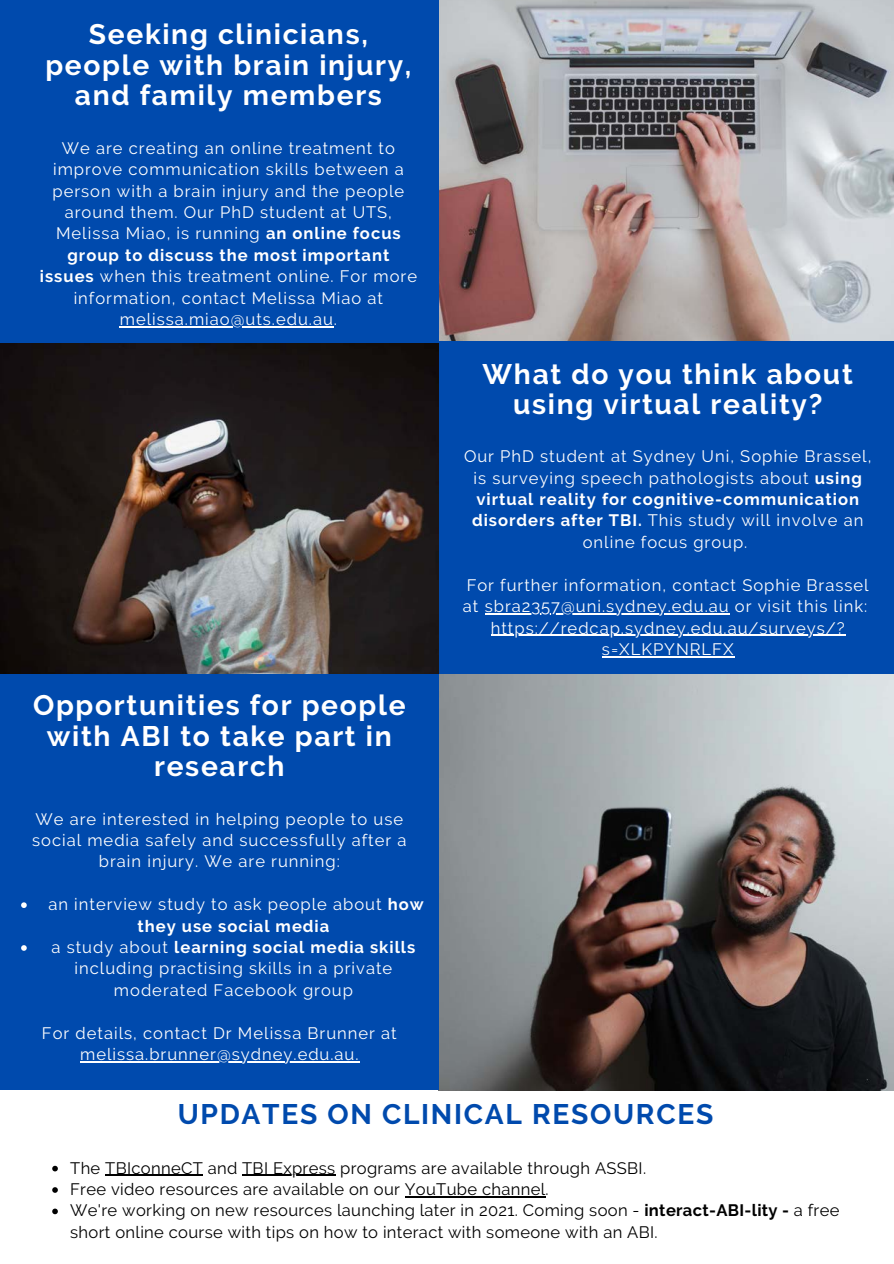
<style>
.page{position:relative;width:894px;height:1264px;background:#fff}
.page>*{position:absolute;margin:0;border:0;box-sizing:border-box;transform-origin:0 0}
.t1{font:700 28.2px/30.5px "Raleway";letter-spacing:.06em;color:#fff;text-align:center}
.t2{font:700 28.2px "Raleway";letter-spacing:.06em;color:#004aad}
.t3{font:16.5px/21.5px "Raleway";letter-spacing:.06em;color:#fff;text-align:center}
.t4{font:16.5px/21.5px "Raleway";letter-spacing:.02em;color:#000}
.s1{font-weight:700}
</style>
<div class="page">
<img style="left:438px;top:0;width:455px;height:341px">
<img style="left:0;top:343px;width:438px;height:331px">
<div style="left:438px;top:341px;width:455px;height:333px;background:#004aad"></div>
<img style="left:438px;top:674px;width:455px;height:416px">
<div style="left:0;top:0;width:438px;height:343px;background:#004aad"></div>
<div style="left:0;top:674px;width:439px;height:415px;background:#004aad"></div>
<hr style="left:484px;top:613px;width:245px;height:1px;background:#fff">
<hr style="left:490px;top:634px;width:355px;height:1px;background:#fff">
<hr style="left:601px;top:656px;width:133px;height:1px;background:#fff">
<hr style="left:120px;top:326px;width:214px;height:1px;background:#fff">
<svg style="left:21px;top:902px;width:6px;height:6px"></svg>
<svg style="left:21px;top:945px;width:6px;height:5px"></svg>
<hr style="left:80px;top:1061px;width:279px;height:1px;background:#fff">
<svg style="left:52px;top:1165px;width:6px;height:6px"></svg>
<hr style="left:105px;top:1174px;width:98px;height:1px;background:#000">
<hr style="left:242px;top:1174px;width:93px;height:1px;background:#000">
<svg style="left:52px;top:1187px;width:6px;height:5px"></svg>
<hr style="left:405px;top:1196px;width:140px;height:1px;background:#000">
<svg style="left:52px;top:1208px;width:6px;height:6px"></svg>
<p class="t1" style="left:45px;top:19px;width:367px">Seeking clinicians, people with brain injury, and family members</p>
<p class="t3" style="left:40px;top:137px;width:378px">We are creating an online treatment to improve communication skills between a person with a brain injury and the people around them. Our PhD student at UTS, Melissa Miao, is running <span class="s1">an online focus group to discuss the most important issues</span> when this treatment online. For more information, contact Melissa Miao at melissa.miao@uts.edu.au.</p>
<p class="t1" style="left:33px;top:690px;width:374px">Opportunities for people with ABI to take part in research</p>
<p class="t3" style="left:32px;top:808px;width:376px">We are interested in helping people to use social media safely and successfully after a brain injury. We are running:</p>
<p class="t3" style="left:48px;top:893px;width:377px">an interview study to ask people about <span class="s1">how they use social media</span></p>
<p class="t3" style="left:51px;top:936px;width:365px">a study about <span class="s1">learning social media skills </span>including practising skills in a private moderated Facebook group</p>
<p class="t1" style="left:482px;top:358px;width:371px">What do you think about using virtual reality?</p>
<p class="t3" style="left:464px;top:445px;width:409px">Our PhD student at Sydney Uni, Sophie Brassel, is surveying speech pathologists about <span class="s1">using virtual reality for cognitive-communication disorders after TBI.</span> This study will involve an online focus group.</p>
<p class="t3" style="left:463px;top:574px;width:407px;text-align:left">For further information, contact Sophie Brassel at sbra2357@uni.sydney.edu.au or visit this link:</p>
<p class="t3" style="left:490px;top:617px;width:355px">https://redcap.sydney.edu.au/surveys/? s=XLKPYNRLFX</p>
<p class="t3" style="left:42px;top:1022px;width:356px">For details, contact Dr Melissa Brunner at melissa.brunner@sydney.edu.au.</p>
<p class="t2" style="left:178px;top:1097px;width:537px">UPDATES ON CLINICAL RESOURCES</p>
<p class="t4" style="left:70px;top:1157px;width:577px">The TBIconneCT and TBI Express programs are available through ASSBI.</p>
<p class="t4" style="left:70px;top:1178px;width:480px">Free video resources are available on our YouTube channel.</p>
<p class="t4" style="left:70px;top:1199px;width:770px">We're working on new resources launching later in 2021. Coming soon - <span class="s1">interact-ABI-lity -</span> a free short online course with tips on how to interact with someone with an ABI.</p>
</div>
